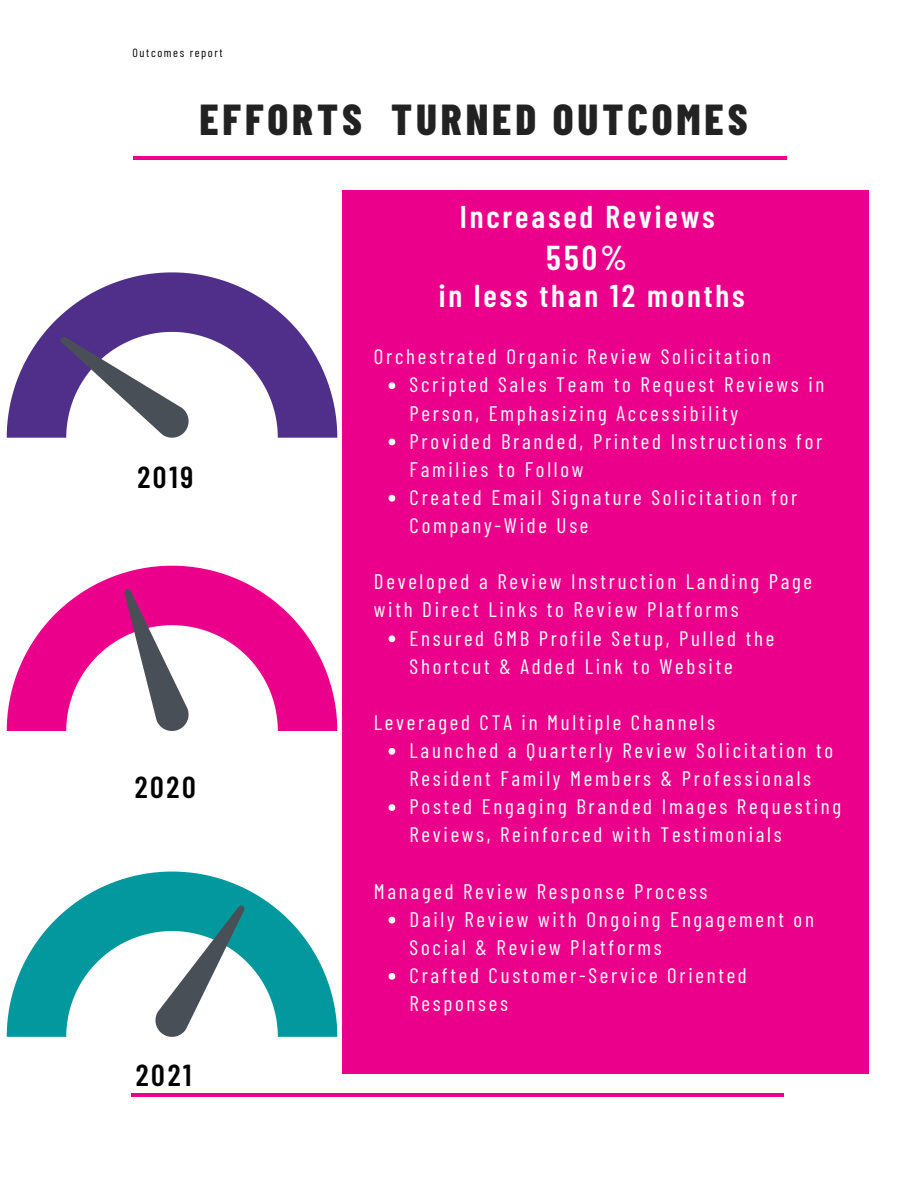
<style>
.page{position:relative;width:918px;height:1188px;background:#fff}
.page>*{position:absolute;margin:0;border:0;box-sizing:border-box;transform-origin:0 0}
.t1{font:800 43.5px "Barlow Condensed";letter-spacing:.09em;color:#222}
.t2{font:600 34.5px "Barlow Condensed";color:#fff}
.t3{font:600 31.5px "Barlow Condensed";letter-spacing:.09em;color:#fff}
.t4{font:600 30.3px "Barlow Condensed";letter-spacing:.09em;color:#000}
.t5{font:21px/28.2px "Barlow Condensed";letter-spacing:.13em;color:#fff}
.t6{font:12px "Barlow Condensed";letter-spacing:.13em;color:#000}
</style>
<div class="page">
<hr style="left:133px;top:156px;width:654px;height:4px;background:#eb008b">
<hr style="left:132px;top:1093px;width:652px;height:4px;background:#eb008b">
<div style="left:342px;top:190px;width:527px;height:883px;background:#eb008b"></div>
<svg style="left:389px;top:382px;width:6px;height:7px"></svg>
<svg style="left:389px;top:439px;width:6px;height:6px"></svg>
<svg style="left:389px;top:495px;width:6px;height:7px"></svg>
<svg style="left:389px;top:635px;width:6px;height:7px"></svg>
<svg style="left:389px;top:748px;width:6px;height:7px"></svg>
<svg style="left:389px;top:804px;width:6px;height:7px"></svg>
<svg style="left:389px;top:917px;width:6px;height:6px"></svg>
<svg style="left:389px;top:973px;width:6px;height:7px"></svg>
<svg style="left:7px;top:272px;width:330px;height:166px;fill:#4f2f89"></svg>
<svg style="left:61px;top:337px;width:128px;height:101px"></svg>
<svg style="left:7px;top:566px;width:330px;height:165px"></svg>
<svg style="left:124px;top:589px;width:65px;height:142px"></svg>
<svg style="left:7px;top:872px;width:330px;height:165px;fill:#03989e"></svg>
<svg style="left:155px;top:906px;width:90px;height:131px"></svg>
<p class="t6" style="left:133px;top:45px;width:92px">Outcomes report</p>
<p class="t1" style="left:199px;top:91px;width:550px">EFFORTS TURNED OUTCOMES</p>
<p class="t3" style="left:460px;top:197px;width:256px">Increased Reviews</p>
<p class="t2" style="left:546px;top:235px;width:82px">550%</p>
<p class="t3" style="left:439px;top:275px;width:307px">in less than 12 months</p>
<p class="t4" style="left:137px;top:458px;width:57px">2019</p>
<p class="t4" style="left:135px;top:768px;width:63px">2020</p>
<p class="t4" style="left:136px;top:1055px;width:57px">2021</p>
<p class="t5" style="left:374px;top:342px;width:399px">Orchestrated Organic Review Solicitation</p>
<p class="t5" style="left:410px;top:370px;width:416px">Scripted Sales Team to Request Reviews in<br>Person, Emphasizing Accessibility</p>
<p class="t5" style="left:410px;top:426px;width:414px">Provided Branded, Printed Instructions for<br>Families to Follow</p>
<p class="t5" style="left:410px;top:482px;width:389px">Created Email Signature Solicitation for<br>Company-Wide Use</p>
<p class="t5" style="left:374px;top:567px;width:440px">Developed a Review Instruction Landing Page with Direct Links to Review Platforms</p>
<p class="t5" style="left:410px;top:623px;width:366px">Ensured GMB Profile Setup, Pulled the<br>Shortcut &amp; Added Link to Website</p>
<p class="t5" style="left:374px;top:707px;width:343px">Leveraged CTA in Multiple Channels</p>
<p class="t5" style="left:410px;top:736px;width:425px">Launched a Quarterly Review Solicitation to<br>Resident Family Members &amp; Professionals</p>
<p class="t5" style="left:410px;top:792px;width:433px">Posted Engaging Branded Images Requesting<br>Reviews, Reinforced with Testimonials</p>
<p class="t5" style="left:374px;top:876px;width:335px">Managed Review Response Process</p>
<p class="t5" style="left:410px;top:904px;width:406px">Daily Review with Ongoing Engagement on<br>Social &amp; Review Platforms</p>
<p class="t5" style="left:410px;top:961px;width:339px">Crafted Customer-Service Oriented<br>Responses</p>
</div>
